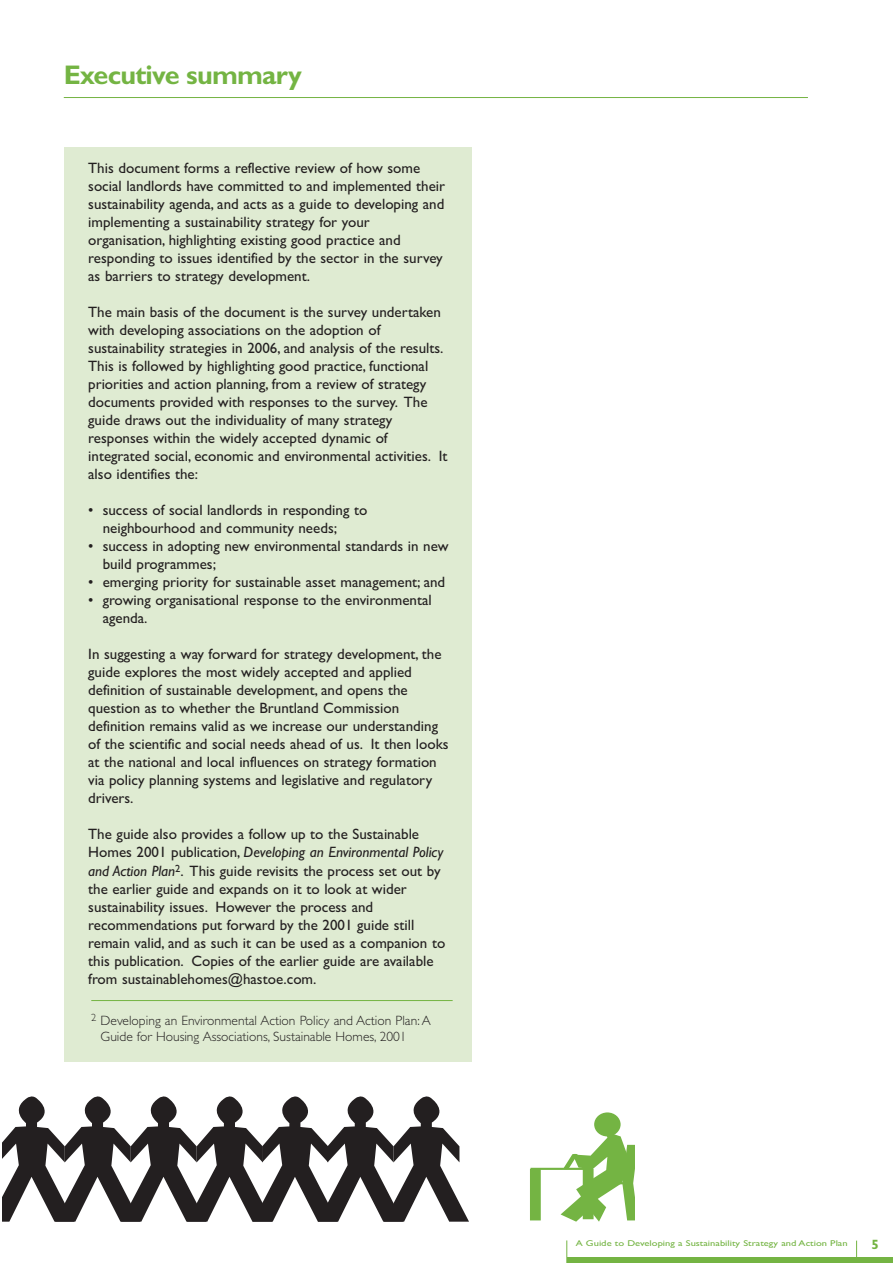
<style>
.page{position:relative;width:893px;height:1263px;background:#fff}
.page>*{position:absolute;margin:0;border:0;box-sizing:border-box;transform-origin:0 0}
.t1{font:700 27px "Gill Sans";letter-spacing:-.03em;color:#74b443}
.t2{font:15px/18px "Gill Sans";color:#231f20}
.t3{font:300 13.5px/16.2px "Gill Sans";color:#231f20}
.t4{font:700 13.5px "Gill Sans";color:#74b443}
.t5{font:8.4px "Gill Sans";color:#74b443;scale:1.25 1}
.s1{font-style:italic}
</style>
<div class="page">
<div style="left:64px;top:148px;width:408px;height:914px;background:#dfebd2"></div>
<svg style="left:3px;top:1096px;width:466px;height:126px"></svg>
<div style="left:594px;top:1112px;width:27px;height:24px;background:#74b443;border-radius:50%"></div>
<div style="left:533px;top:1169px;width:5px;height:51px;background:#74b443"></div>
<svg style="left:531px;top:1167px;width:29px;height:4px"></svg>
<svg style="left:560px;top:1134px;width:75px;height:88px"></svg>
<div style="left:567px;top:1257px;width:325px;height:6px;background:#74b443"></div>
<svg style="left:567px;top:1240px;width:1px;height:17px"></svg>
<svg style="left:856px;top:1240px;width:1px;height:17px"></svg>
<hr style="left:91px;top:1000px;width:362px;height:1px;background:#74b443">
<hr style="left:64px;top:97px;width:744px;height:1px;background:#74b443">
<h1 class="t1" style="left:64px;top:64px;width:240px">Executive summary</h1>
<p class="t2" style="left:88px;top:159px;width:358px">This document forms a reflective review of how some social landlords have committed to and implemented their sustainability agenda, and acts as a guide to developing and implementing a sustainability strategy for your organisation, highlighting existing good practice and responding to issues identified by the sector in the survey as barriers to strategy development.</p>
<p class="t2" style="left:88px;top:303px;width:361px">The main basis of the document is the survey undertaken with developing associations on the adoption of sustainability strategies in 2006, and analysis of the results.<br>This is followed by highlighting good practice, functional priorities and action planning, from a review of strategy documents provided with responses to the survey. The guide draws out the individuality of many strategy responses within the widely accepted dynamic of integrated social, economic and environmental activities. It also identifies the:</p>
<p class="t2" style="left:103px;top:501px;width:266px;text-indent:-14px">• success of social landlords in responding to neighbourhood and community needs;</p>
<p class="t2" style="left:103px;top:537px;width:347px;text-indent:-14px">• success in adopting new environmental standards in new build programmes;</p>
<p class="t2" style="left:88px;top:573px;width:358px">• emerging priority for sustainable asset management; and</p>
<p class="t2" style="left:103px;top:591px;width:331px;text-indent:-14px">• growing organisational response to the environmental agenda.</p>
<p class="t2" style="left:88px;top:645px;width:362px">In suggesting a way forward for strategy development, the guide explores the most widely accepted and applied definition of sustainable development, and opens the question as to whether the Bruntland Commission definition remains valid as we increase our understanding of the scientific and social needs ahead of us. It then looks at the national and local influences on strategy formation via policy planning systems and legislative and regulatory drivers.</p>
<p class="t2" style="left:88px;top:825px;width:359px">The guide also provides a follow up to the Sustainable Homes 2001 publication, <span class="s1">Developing an Environmental Policy and Action Plan</span><sup>2</sup>. This guide revisits the process set out by the earlier guide and expands on it to look at wider sustainability issues. However the process and recommendations put forward by the 2001 guide still remain valid, and as such it can be used as a companion to this publication. Copies of the earlier guide are available from sustainablehomes@hastoe.com.</p>
<p class="t3" style="left:101px;top:1012px;width:332px;text-indent:-9px"><sup>2</sup> Developing an Environmental Action Policy and Action Plan: A<br>Guide for Housing Associations, Sustainable Homes, 2001</p>
<p class="t5" style="left:576px;top:1238px;width:219px">A Guide to Developing a Sustainability Strategy and Action Plan</p>
<p class="t4" style="left:871px;top:1240px;width:9px">5</p>
</div>
